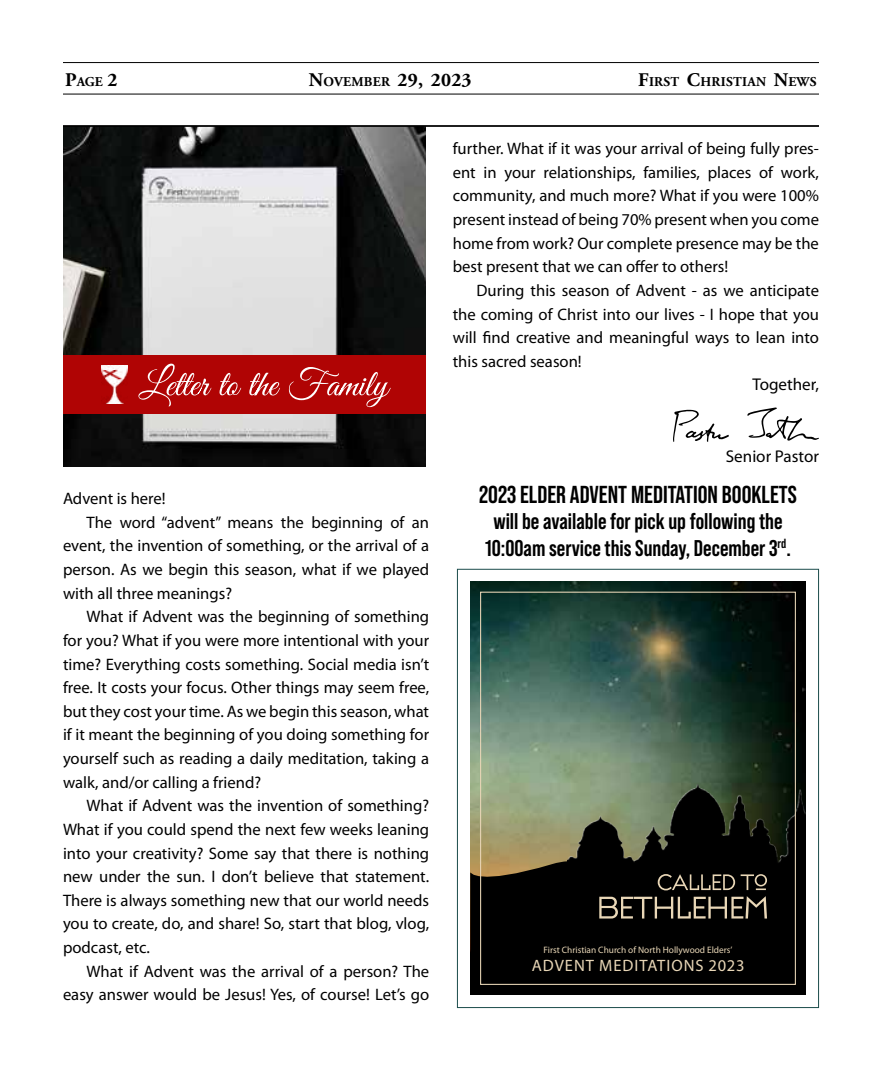
<style>
.page{position:relative;width:882px;height:1071px;background:#fff}
.page>*{position:absolute;margin:0;border:0;box-sizing:border-box;transform-origin:0 0}
.t1{font:700 24.5px "Bebas Neue Pro";color:#000}
.t2{font:700 22.75px/26.2px "Bebas Neue Pro";color:#000;text-align:center}
.t3{font:700 19.25px "Adobe Garamond Pro";letter-spacing:.015em;color:#000}
.t4{font:17.15px "Myriad Pro";color:#000}
.t5{font:16.62px/23.6px "Myriad Pro";color:#000;text-align:justify}
.t6{font:16.45px "Myriad Pro";letter-spacing:.06em;color:#e9d7b7}
.t7{font:700 13.47px "Adobe Garamond Pro";letter-spacing:.02em;color:#000}
.t8{font:9.28px "Myriad Pro";color:#e9d7b7}
.s1{font-size:19.25px}
.s2{font-size:13.47px}
</style>
<div class="page">
<hr style="left:63px;top:94px;width:756px;height:1px;background:#000">
<hr style="left:63px;top:62px;width:756px;height:1px;background:#000">
<svg style="left:747px;top:408px;width:72px;height:33px"></svg>
<svg style="left:673px;top:410px;width:56px;height:32px"></svg>
<img style="left:63px;top:127px;width:362px;height:340px">
<div style="left:63px;top:355px;width:362px;height:59px;background:#b00404"></div>
<img style="left:101px;top:365px;width:26px;height:38px">
<svg style="left:138px;top:364px;width:253px;height:43px"></svg>
<hr style="left:63px;top:125px;width:756px;height:2px;background:#000">
<img style="left:470px;top:582px;width:336px;height:270px">
<img style="left:568px;top:784px;width:238px;height:68px">
<div style="left:470px;top:852px;width:336px;height:143px;background:#000"></div>
<div style="left:480px;top:592px;width:316px;height:393px;border:1px solid #e9d6b7"></div>
<svg style="left:658px;top:874px;width:109px;height:16px;background:#3c372f"></svg>
<svg style="left:599px;top:896px;width:168px;height:23px;background:#423d34"></svg>
<div style="left:457px;top:569px;width:362px;height:439px;border:1px solid #1b4c4b"></div>
<p class="t7" style="left:65px;top:73px;width:54px"><span class="s1">P</span>AGE <span class="s1">2</span></p>
<p class="t3" style="left:309px;top:68px;width:164px">N<span class="s2">OVEMBER</span> 29, 2023</p>
<p class="t7" style="left:638px;top:73px;width:180px"><span class="s1">F</span>IRST <span class="s1">C</span>HRISTIAN <span class="s1">N</span>EWS</p>
<p class="t5" style="left:453px;top:137px;width:368px">further. What if it was your arrival of being fully pres&shy;ent in your relationships, families, places of work, community, and much more? What if you were 100% present instead of being 70% present when you come home from work? Our complete presence may be the best present that we can offer to others!</p>
<p class="t5" style="left:453px;top:278px;width:368px;text-indent:24px">During this season of Advent - as we anticipate the coming of Christ into our lives - I hope that you will find creative and meaningful ways to lean into this sacred season!</p>
<p class="t4" style="left:752px;top:374px;width:68px">Together,</p>
<p class="t5" style="left:63px;top:487px;width:104px">Advent is here!</p>
<p class="t5" style="left:87px;top:510px;width:344px">The word “advent” means the beginning of an</p>
<p class="t5" style="left:63px;top:534px;width:368px">event, the invention of something, or the arrival of a</p>
<p class="t5" style="left:63px;top:557px;width:368px">person. As we begin this season, what if we played</p>
<p class="t5" style="left:63px;top:581px;width:171px">with all three meanings?</p>
<p class="t5" style="left:87px;top:605px;width:344px">What if Advent was the beginning of something</p>
<p class="t5" style="left:63px;top:628px;width:368px">for you? What if you were more intentional with your</p>
<p class="t5" style="left:63px;top:652px;width:368px">time? Everything costs something. Social media isn’t</p>
<p class="t5" style="left:63px;top:676px;width:368px">free. It costs your focus. Other things may seem free,</p>
<p class="t5" style="left:63px;top:699px;width:368px">but they cost your time. As we begin this season, what</p>
<p class="t5" style="left:63px;top:723px;width:368px">if it meant the beginning of you doing something for</p>
<p class="t5" style="left:63px;top:746px;width:368px">yourself such as reading a daily meditation, taking a</p>
<p class="t5" style="left:63px;top:770px;width:200px">walk, and/or calling a friend?</p>
<p class="t5" style="left:87px;top:794px;width:344px">What if Advent was the invention of something?</p>
<p class="t5" style="left:63px;top:817px;width:368px">What if you could spend the next few weeks leaning</p>
<p class="t5" style="left:63px;top:841px;width:368px">into your creativity? Some say that there is nothing</p>
<p class="t5" style="left:63px;top:865px;width:368px">new under the sun. I don’t believe that statement.</p>
<p class="t5" style="left:63px;top:888px;width:368px">There is always something new that our world needs</p>
<p class="t5" style="left:63px;top:912px;width:368px">you to create, do, and share! So, start that blog, vlog,</p>
<p class="t5" style="left:63px;top:935px;width:88px">podcast, etc.</p>
<p class="t5" style="left:87px;top:959px;width:344px">What if Advent was the arrival of a person? The</p>
<p class="t5" style="left:63px;top:983px;width:368px">easy answer would be Jesus! Yes, of course! Let’s go</p>
<p class="t4" style="left:726px;top:446px;width:95px">Senior Pastor</p>
<h1 class="t1" style="left:479px;top:481px;width:319px">2023 ELDER ADVENT MEDITATION BOOKLETS</h1>
<h2 class="t2" style="left:485px;top:508px;width:307px">will be available for pick up following the<br>10:00am service this Sunday, December 3<sup>rd</sup>.</h2>
<p class="t8" style="left:544px;top:945px;width:190px">First Christian Church of North Hollywood Elders’</p>
<p class="t6" style="left:532px;top:956px;width:214px">ADVENT MEDITATIONS 2023</p>
</div>
